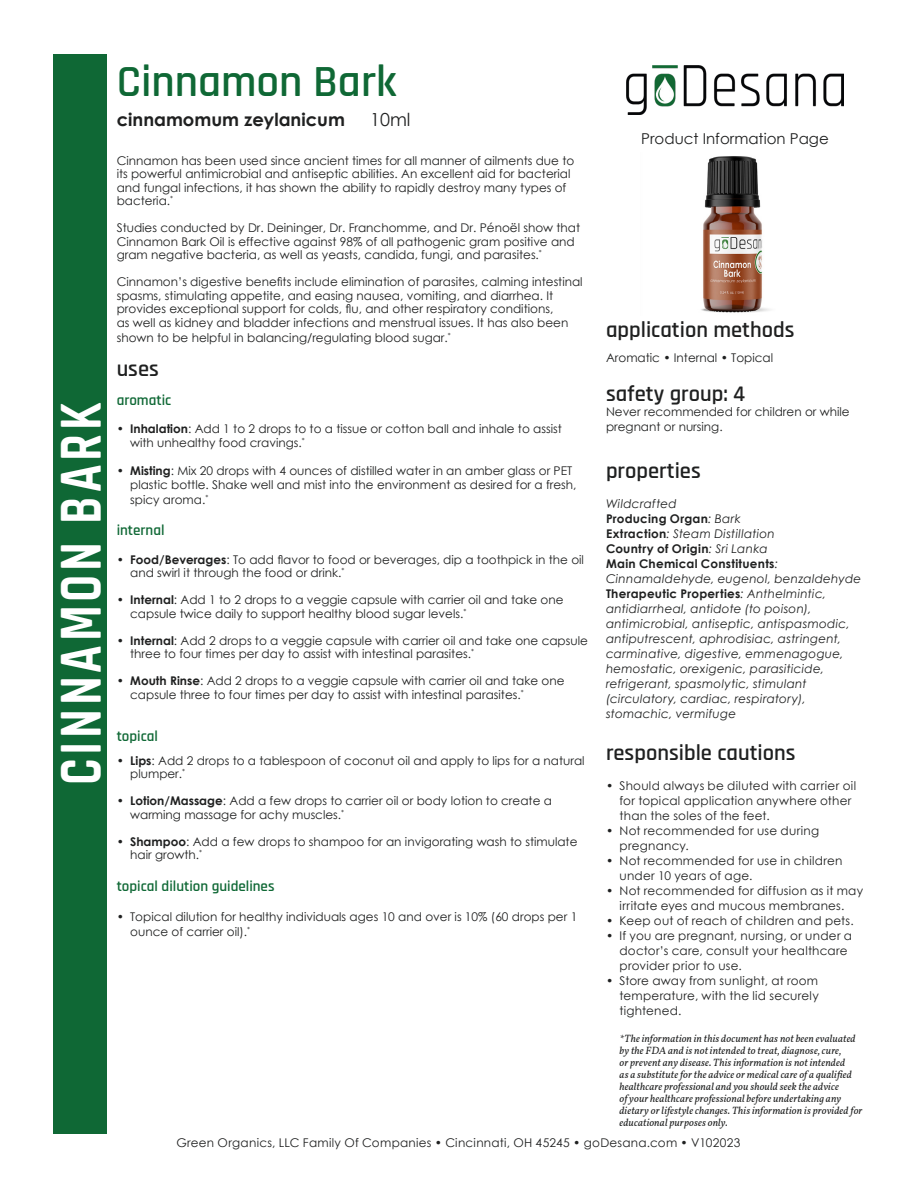
<style>
.page{position:relative;width:918px;height:1188px;background:#fff}
.page>*{position:absolute;margin:0;border:0;box-sizing:border-box;transform-origin:0 0}
.t1{font:700 61.8px "Rajdhani";letter-spacing:.075em;color:#fff;scale:.8 1}
.t2{font:600 45px "Rajdhani";color:#0f6835}
.t3{font:600 22.5px "Rajdhani";color:#1f2020}
.t4{font:700 18px "Century Gothic";color:#1f2020}
.t5{font:18px "Century Gothic";color:#1f2020}
.t6{font:600 15px "Rajdhani";color:#0f6835}
.t7{font:15px "Century Gothic";color:#1f2020}
.Paragraph_Style{font:12px/13.5px "Century Gothic";color:#1f2020}
.Paragraph_Style-2{font:12px/15px "Century Gothic";letter-spacing:.02em;color:#1f2020}
.Paragraph_Style-3{font:italic 12px/15px "Century Gothic";letter-spacing:.02em;color:#1f2020}
.Paragraph_Style-4{font:700 12px "Century Gothic";letter-spacing:.02em;color:#1f2020}
.t8{font:italic 10.5px/12px "Vollkorn";letter-spacing:.01em;color:#1f2020}
.s1{font-weight:700}
.s2{font-weight:400;font-style:italic}
.s3{font-weight:700;font-style:normal}
</style>
<div class="page">
<div style="left:53px;top:54px;width:54px;height:1080px;background:#0f6835"></div>
<img style="left:701px;top:156px;width:69px;height:157px">
<img style="left:627px;top:66px;width:216px;height:49px">
<p class="t1" style="left:43px;top:785px;width:480px;rotate:-90deg">CINNAMON BARK</p>
<p class="t2" style="left:117px;top:55px;width:281px">Cinnamon Bark</p>
<p class="t4" style="left:117px;top:106px;width:230px">cinnamomum zeylanicum</p>
<p class="t5" style="left:370px;top:107px;width:42px">10ml</p>
<p class="Paragraph_Style" style="left:117px;top:154px;width:459px">Cinnamon has been used since ancient times for all manner of ailments due to its powerful antimicrobial and antiseptic abilities. An excellent aid for bacterial and fungal infections, it has shown the ability to rapidly destroy many types of bacteria.<sup>*</sup></p>
<p class="Paragraph_Style" style="left:117px;top:221px;width:465px">Studies conducted by Dr. Deininger, Dr. Franchomme, and Dr. Pénoël show that<br>Cinnamon Bark Oil is effective against 98% of all pathogenic gram positive and gram negative bacteria, as well as yeasts, candida, fungi, and parasites.<sup>*</sup></p>
<p class="Paragraph_Style" style="left:117px;top:275px;width:468px">Cinnamon’s digestive benefits include elimination of parasites, calming intestinal spasms, stimulating appetite, and easing nausea, vomiting, and diarrhea. It provides exceptional support for colds, flu, and other respiratory conditions,<br>as well as kidney and bladder infections and menstrual issues. It has also been</p>
<p class="Paragraph_Style" style="left:117px;top:331px;width:336px">shown to be helpful in balancing/regulating blood sugar.<sup>*</sup></p>
<p class="t3" style="left:117px;top:356px;width:44px">uses</p>
<p class="t6" style="left:117px;top:391px;width:56px">aromatic</p>
<p class="Paragraph_Style" style="left:130px;top:422px;width:433px;text-indent:-14px"><span class="s1">• Inhalation</span>: Add 1 to 2 drops to to a tissue or cotton ball and inhale to assist with unhealthy food cravings.<sup>*</sup></p>
<p class="Paragraph_Style" style="left:130px;top:464px;width:448px;text-indent:-14px"><span class="s1">• Misting</span>: Mix 20 drops with 4 ounces of distilled water in an amber glass or PET plastic bottle. Shake well and mist into the environment as desired for a fresh,</p>
<p class="Paragraph_Style" style="left:130px;top:493px;width:80px">spicy aroma.<sup>*</sup></p>
<p class="t6" style="left:117px;top:522px;width:49px">internal</p>
<p class="Paragraph_Style" style="left:130px;top:553px;width:455px;text-indent:-14px"><span class="s1">• Food/Beverages</span>: To add flavor to food or beverages, dip a toothpick in the oil and swirl it through the food or drink.<sup>*</sup></p>
<p class="Paragraph_Style" style="left:130px;top:593px;width:435px;text-indent:-14px"><span class="s1">• Internal</span>: Add 1 to 2 drops to a veggie capsule with carrier oil and take one capsule twice daily to support healthy blood sugar levels.<sup>*</sup></p>
<p class="Paragraph_Style" style="left:130px;top:634px;width:459px;text-indent:-14px"><span class="s1">• Internal</span>: Add 2 drops to a veggie capsule with carrier oil and take one capsule three to four times per day to assist with intestinal parasites.<sup>*</sup></p>
<p class="Paragraph_Style" style="left:130px;top:674px;width:436px;text-indent:-14px"><span class="s1">• Mouth Rinse</span>: Add 2 drops to a veggie capsule with carrier oil and take one capsule three to four times per day to assist with intestinal parasites.<sup>*</sup></p>
<p class="t6" style="left:117px;top:727px;width:43px">topical</p>
<p class="Paragraph_Style" style="left:130px;top:754px;width:456px;text-indent:-14px"><span class="s1">• Lips</span>: Add 2 drops to a tablespoon of coconut oil and apply to lips for a natural plumper.<sup>*</sup></p>
<p class="Paragraph_Style" style="left:130px;top:794px;width:423px;text-indent:-14px"><span class="s1">• Lotion/Massage</span>: Add a few drops to carrier oil or body lotion to create a warming massage for achy muscles.<sup>*</sup></p>
<p class="Paragraph_Style" style="left:130px;top:835px;width:449px;text-indent:-14px"><span class="s1">• Shampoo</span>: Add a few drops to shampoo for an invigorating wash to stimulate hair growth.<sup>*</sup></p>
<p class="t6" style="left:117px;top:877px;width:159px">topical dilution guidelines</p>
<p class="Paragraph_Style" style="left:130px;top:909px;width:449px;line-height:15px;text-indent:-14px">• Topical dilution for healthy individuals ages 10 and over is 10% (60 drops per 1 ounce of carrier oil).<sup>*</sup></p>
<p class="t7" style="left:641px;top:128px;width:189px">Product Information Page</p>
<p class="t3" style="left:606px;top:316px;width:190px">application methods</p>
<p class="Paragraph_Style" style="left:606px;top:350px;width:169px">Aromatic • Internal • Topical</p>
<p class="t3" style="left:606px;top:381px;width:141px">safety group: 4</p>
<p class="Paragraph_Style" style="left:606px;top:404px;width:245px;line-height:15px">Never recommended for children or while pregnant or nursing.</p>
<p class="t3" style="left:606px;top:457px;width:96px">properties</p>
<p class="Paragraph_Style-3" style="left:606px;top:496px;width:72px">Wildcrafted</p>
<p class="Paragraph_Style-4" style="left:606px;top:509px;width:136px">Producing Organ<span class="s2">: Bark</span></p>
<p class="Paragraph_Style-3" style="left:606px;top:526px;width:170px"><span class="s3">Extraction</span>: Steam Distillation</p>
<p class="Paragraph_Style-4" style="left:606px;top:539px;width:163px">Country of Origin<span class="s2">: Sri Lanka</span></p>
<p class="Paragraph_Style-3" style="left:606px;top:556px;width:257px"><span class="s3">Main Chemical Constituents</span>:<br>Cinnamaldehyde, eugenol, benzaldehyde</p>
<p class="Paragraph_Style-3" style="left:606px;top:586px;width:245px"><span class="s3">Therapeutic Properties</span>: Anthelmintic, antidiarrheal, antidote (to poison), antimicrobial, antiseptic, antispasmodic, antiputrescent, aphrodisiac, astringent, carminative, digestive, emmenagogue, hemostatic, orexigenic, parasiticide, refrigerant, spasmolytic, stimulant (circulatory, cardiac, respiratory), stomachic, vermifuge</p>
<p class="t3" style="left:606px;top:739px;width:191px">responsible cautions</p>
<p class="Paragraph_Style-2" style="left:620px;top:778px;width:238px;text-indent:-14px">• Should always be diluted with carrier oil for topical application anywhere other than the soles of the feet.</p>
<p class="Paragraph_Style-2" style="left:620px;top:823px;width:201px;text-indent:-14px">• Not recommended for use during pregnancy.</p>
<p class="Paragraph_Style-2" style="left:620px;top:853px;width:225px;text-indent:-14px">• Not recommended for use in children under 10 years of age.</p>
<p class="Paragraph_Style-2" style="left:606px;top:883px;width:259px;text-align:center">• Not recommended for diffusion as it may irritate eyes and mucous membranes.</p>
<p class="Paragraph_Style-2" style="left:606px;top:913px;width:249px">• Keep out of reach of children and pets.</p>
<p class="Paragraph_Style-2" style="left:620px;top:928px;width:234px;text-indent:-14px">• If you are pregnant, nursing, or under a doctor’s care, consult your healthcare provider prior to use.</p>
<p class="Paragraph_Style" style="left:620px;top:973px;width:201px;line-height:15px;text-align:justify;text-indent:-14px">• Store away from sunlight, at room temperature, with the lid securely tightened.</p>
<p class="t8" style="left:620px;top:1031px;width:245px">*The information in this document has not been evaluated by the FDA and is not intended to treat, diagnose, cure,<br>or prevent any disease. This information is not intended<br>as a substitute for the advice or medical care of a qualified healthcare professional and you should seek the advice<br>of your healthcare professional before undertaking any dietary or lifestyle changes. This information is provided for educational purposes only.</p>
<p class="Paragraph_Style-2" style="left:176px;top:1135px;width:566px">Green Organics, LLC Family Of Companies • Cincinnati, OH 45245 • goDesana.com • V102023</p>
</div>
